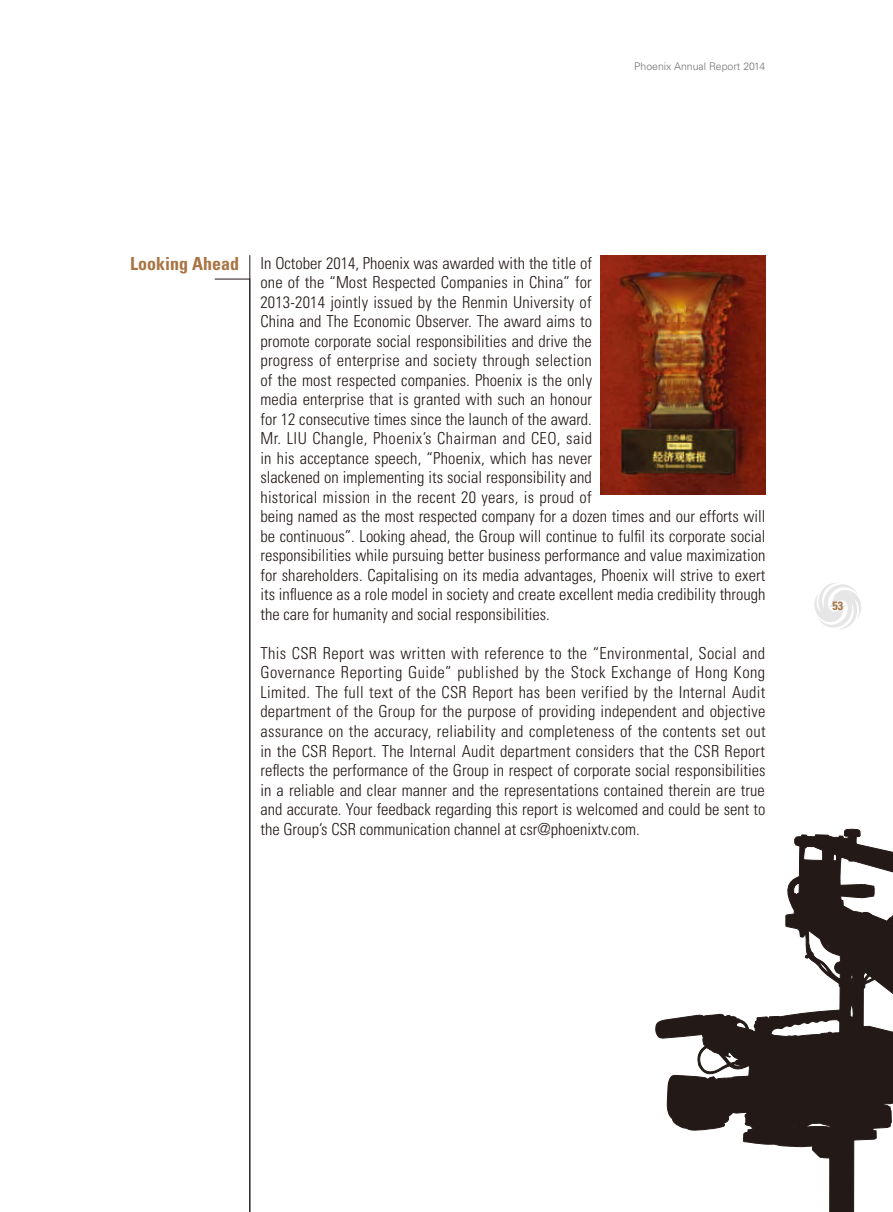
<style>
.page{position:relative;width:893px;height:1212px;background:#fff}
.page>*{position:absolute;margin:0;border:0;box-sizing:border-box;transform-origin:0 0}
.t1{font:300 condensed 16.5px/19.5px "Univers LT Std";color:#231916}
.t2{font:700 condensed 12px "Univers LT Std";color:#a97443}
.t3{font:300 10.5px "Univers LT Std";color:#727272}
.s1{font-weight:700;font-size:18px;color:#a97443}
</style>
<div class="page">
<svg style="left:814px;top:583px;width:47px;height:46px"></svg>
<hr style="left:249px;top:255px;width:1px;height:957px;background:#231916">
<hr style="left:215px;top:279px;width:35px;height:1px;background:#231916">
<img style="left:600px;top:255px;width:165px;height:240px">
<svg style="left:655px;top:829px;width:238px;height:383px"></svg>
<p class="t3" style="left:634px;top:60px;width:133px">Phoenix Annual Report 2014</p>
<p class="t1" style="left:260px;top:253px;width:506px;text-indent:-130px"><span class="s1">Looking Ahead</span> In October 2014, Phoenix was awarded with the title of<br>one of the “Most Respected Companies in China” for<br>2013-2014 jointly issued by the Renmin University of<br>China and The Economic Observer. The award aims to<br>promote corporate social responsibilities and drive the<br>progress of enterprise and society through selection<br>of the most respected companies. Phoenix is the only<br>media enterprise that is granted with such an honour<br>for 12 consecutive times since the launch of the award.<br>Mr. LIU Changle, Phoenix’s Chairman and CEO, said<br>in his acceptance speech, “Phoenix, which has never<br>slackened on implementing its social responsibility and<br>historical mission in the recent 20 years, is proud of<br>being named as the most respected company for a dozen times and our efforts will be continuous”. Looking ahead, the Group will continue to fulfil its corporate social responsibilities while pursuing better business performance and value maximization for shareholders. Capitalising on its media advantages, Phoenix will strive to exert its influence as a role model in society and create excellent media credibility through the care for humanity and social responsibilities.</p>
<p class="t1" style="left:260px;top:643px;width:507px;text-align:justify">This CSR Report was written with reference to the “Environmental, Social and Governance Reporting Guide” published by the Stock Exchange of Hong Kong Limited. The full text of the CSR Report has been verified by the Internal Audit department of the Group for the purpose of providing independent and objective assurance on the accuracy, reliability and completeness of the contents set out in the CSR Report. The Internal Audit department considers that the CSR Report reflects the performance of the Group in respect of corporate social responsibilities in a reliable and clear manner and the representations contained therein are true and accurate. Your feedback regarding this report is welcomed and could be sent to the Group’s CSR communication channel at csr@phoenixtv.com.</p>
<p class="t2" style="left:832px;top:598px;width:12px">53</p>
</div>
